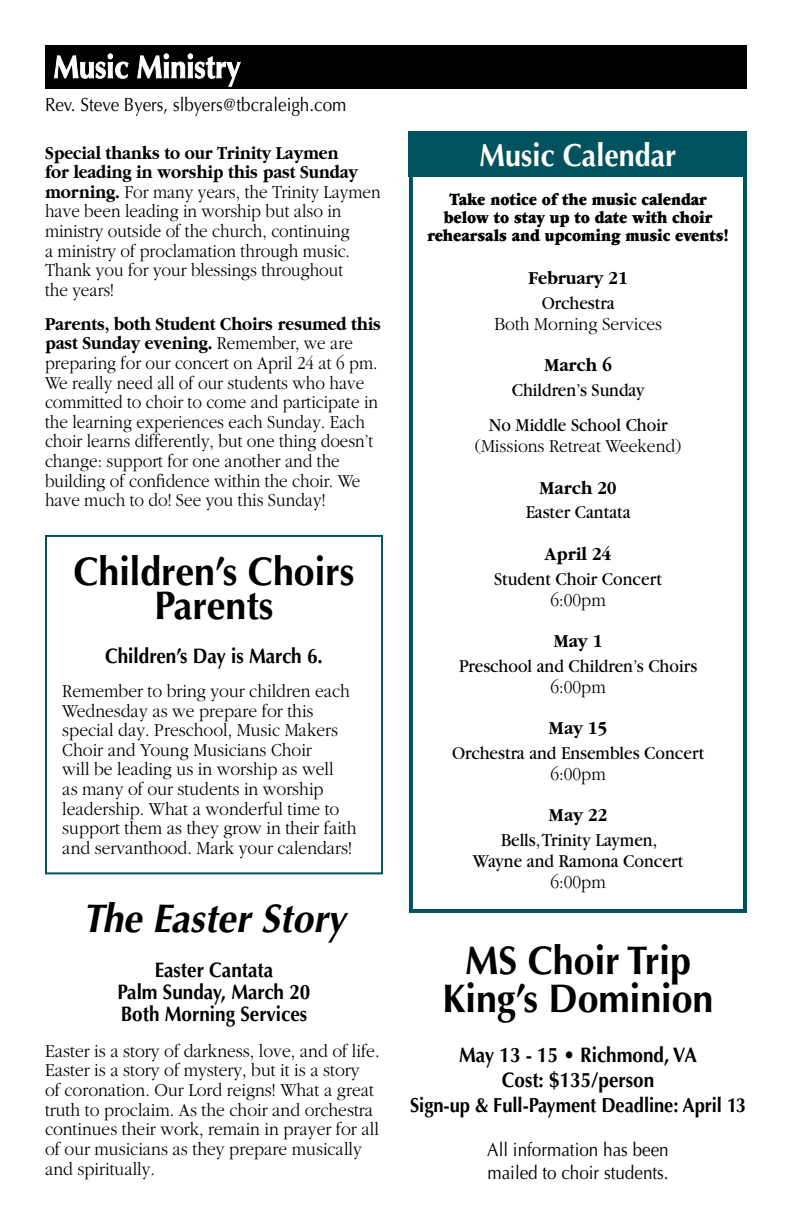
<style>
.page{position:relative;width:792px;height:1224px;background:#fff}
.page>*{position:absolute;margin:0;border:0;box-sizing:border-box;transform-origin:0 0}
.t1{font:700 40px/34px "Optima";color:#000;text-align:center;scale:.94 1}
.t2{font:italic 700 40px "Optima";color:#000;scale:.94 1}
.t3{font:700 32px "Optima";color:#fff;scale:.9 1}
.t4{font:700 21px/22px "Optima";color:#000;text-align:center;scale:.9 1}
.t5{font:700 20.4px "Optima";letter-spacing:-.005em;color:#000;scale:.9 1}
.t6{font:300 19px/19.6px "Garamond";color:#000;scale:.9 1}
.t7{font:300 19px/19.6px "Garamond";color:#000;scale:.92 1}
.t8{font:19px/35px "Garamond";color:#000;text-align:center;scale:.92 1}
.t9{font:19px/22.8px "Optima";color:#000;scale:.9 1}
.t10{font:700 19px "Garamond";color:#000;scale:.92 1}
.t11{font:900 18px/18px "Garamond";color:#000;text-align:center;scale:.84 1}
.s1{font-weight:700}
</style>
<div class="page">
<div style="left:45px;top:45px;width:702px;height:43px;background:#000"></div>
<svg style="left:54px;top:53px;width:75px;height:26px"></svg>
<svg style="left:137px;top:53px;width:104px;height:34px"></svg>
<div style="left:409px;top:131px;width:338px;height:46px;background:#00535e"></div>
<div style="left:409px;top:131px;width:338px;height:782px;border:4px solid #00535e"></div>
<div style="left:45px;top:535px;width:338px;height:339px;border:2px solid #00535e"></div>
<p class="t9" style="left:45px;top:93px;width:337px">Rev. Steve Byers, slbyers@tbcraleigh.com</p>
<p class="t6" style="left:45px;top:143px;width:374px"><span class="s1">Special thanks to our Trinity Laymen<br>for leading in worship this past Sunday morning.</span> For many years, the Trinity Laymen have been leading in worship but also in ministry outside of the church, continuing<br>a ministry of proclamation through music.<br>Thank you for your blessings throughout<br>the years!</p>
<p class="t6" style="left:45px;top:314px;width:375px"><span class="s1">Parents, both Student Choirs resumed this past Sunday evening.</span> Remember, we are preparing for our concert on April 24 at 6 pm.<br>We really need all of our students who have committed to choir to come and participate in the learning experiences each Sunday. Each choir learns differently, but one thing doesn’t change: support for one another and the building of confidence within the choir. We have much to do! See you this Sunday!</p>
<h1 class="t1" style="left:74px;top:555px;width:300px">Children’s Choirs<br>Parents</h1>
<p class="t4" style="left:105px;top:645px;width:243px">Children’s Day is March 6.</p>
<p class="t7" style="left:62px;top:681px;width:321px">Remember to bring your children each Wednesday as we prepare for this special day. Preschool, Music Makers Choir and Young Musicians Choir<br>will be leading us in worship as well<br>as many of our students in worship leadership. What a wonderful time to support them as they grow in their faith and servanthood. Mark your calendars!</p>
<h1 class="t2" style="left:82px;top:895px;width:281px">The Easter Story</h1>
<p class="t4" style="left:118px;top:960px;width:216px">Easter Cantata<br>Palm Sunday, March 20<br>Both Morning Services</p>
<p class="t7" style="left:45px;top:1041px;width:365px">Easter is a story of darkness, love, and of life.<br>Easter is a story of mystery, but it is a story<br>of coronation. Our Lord reigns! What a great truth to proclaim. As the choir and orchestra continues their work, remain in prayer for all of our musicians as they prepare musically and spiritually.</p>
<h2 class="t3" style="left:480px;top:136px;width:220px">Music Calendar</h2>
<p class="t11" style="left:427px;top:191px;width:361px">Take notice of the music calendar below to stay up to date with choir rehearsals and upcoming music events!</p>
<p class="t10" style="left:529px;top:268px;width:109px">February 21</p>
<p class="t8" style="left:542px;top:286px;width:81px">Orchestra</p>
<p class="t7" style="left:494px;top:314px;width:184px">Both Morning Services</p>
<p class="t10" style="left:544px;top:355px;width:75px">March 6</p>
<p class="t8" style="left:489px;top:373px;width:196px">Children’s Sunday<br>No Middle School Choir</p>
<p class="t7" style="left:475px;top:436px;width:226px">(Missions Retreat Weekend)</p>
<p class="t10" style="left:540px;top:477px;width:85px">March 20</p>
<p class="t8" style="left:526px;top:495px;width:116px">Easter Cantata</p>
<p class="t10" style="left:545px;top:543px;width:74px">April 24</p>
<p class="t8" style="left:494px;top:562px;width:184px">Student Choir Concert</p>
<p class="t7" style="left:551px;top:590px;width:62px">6:00pm</p>
<p class="t10" style="left:554px;top:631px;width:54px">May 1</p>
<p class="t8" style="left:459px;top:649px;width:261px">Preschool and Children’s Choirs</p>
<p class="t7" style="left:551px;top:677px;width:62px">6:00pm</p>
<p class="t10" style="left:549px;top:718px;width:65px">May 15</p>
<p class="t8" style="left:452px;top:736px;width:276px">Orchestra and Ensembles Concert</p>
<p class="t7" style="left:551px;top:764px;width:62px">6:00pm</p>
<p class="t10" style="left:549px;top:805px;width:65px">May 22</p>
<p class="t8" style="left:473px;top:830px;width:230px;line-height:20.6px">Bells, Trinity Laymen,<br>Wayne and Ramona Concert</p>
<p class="t7" style="left:551px;top:872px;width:62px">6:00pm</p>
<h1 class="t1" style="left:443px;top:942px;width:290px;line-height:38px">MS Choir Trip<br>King’s Dominion</h1>
<p class="t4" style="left:459px;top:1043px;width:266px;line-height:25.2px">May 13 - 15 • Richmond, VA<br>Cost: $135/person</p>
<p class="t5" style="left:410px;top:1093px;width:375px">Sign-up &amp; Full-Payment Deadline: April 13</p>
<p class="t9" style="left:487px;top:1139px;width:203px">All information has been mailed to choir students.</p>
</div>
